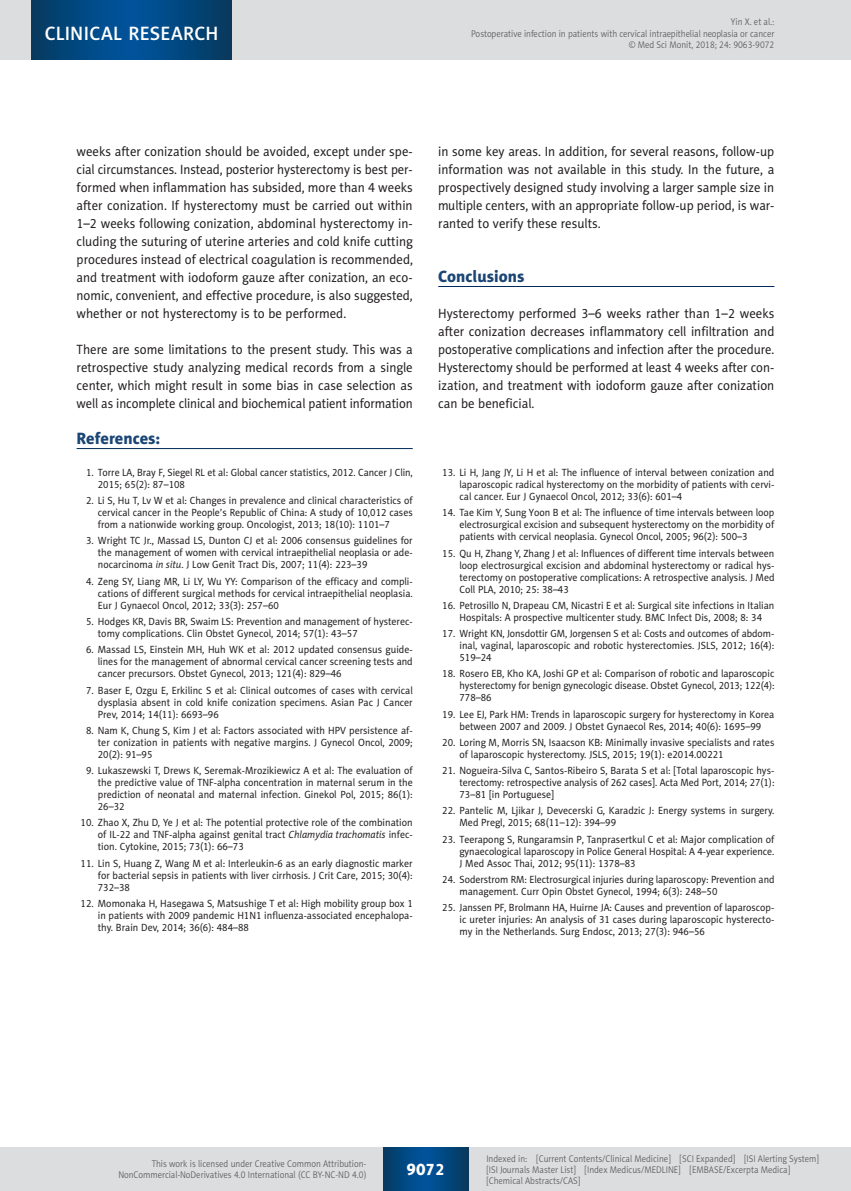
<style>
.page{position:relative;width:851px;height:1191px;background:#fff}
.page>*{position:absolute;margin:0;border:0;box-sizing:border-box;transform-origin:0 0}
.t1{font:19.5px "Naomi Sans EFN Medium";letter-spacing:.015em;color:#fff}
.MSM_Headline_1{font:16.5px "Naomi Sans EFN Heavy";color:#1a4574}
.MSM_Referencje_Tytul{font:16.5px "Naomi Sans EFN Heavy";color:#1a4574}
.t2{font:16.5px "Naomi Sans EFN Heavy";color:#fff}
.MSM_Body{font:13.5px/18px "Naomi Sans EFN";color:#231f20;text-align:justify;scale:.95 1}
.MSM_Referencje_punkt{font:10.5px/12px "Naomi Sans EFN";color:#231f20;text-align:justify;scale:.95 1}
.MSM_Referencje_punkt-2{font:10.5px/12px "Naomi Sans EFN";color:#231f20;scale:.94 1}
.t3{font:9.75px/11.2px "Naomi Sans EFN Light";color:#57585a;text-align:right;scale:.9 1}
.s1{font-style:italic}
</style>
<div class="page">
<hr style="left:438px;top:286px;width:336px;height:1px;background:#00295c">
<hr style="left:77px;top:448px;width:335px;height:1px;background:#00295c">
<div style="left:0;top:1148px;width:850px;height:43px;background:#dcdddf"></div>
<svg style="left:383px;top:1147px;width:85px;height:43px"></svg>
<div style="left:0;top:0;width:850px;height:60px;background:#dcdddf"></div>
<svg style="left:32px;top:0;width:200px;height:60px"></svg>
<h1 class="t1" style="left:45px;top:22px;width:175px">CLINICAL RESEARCH</h1>
<p class="t3" style="left:471px;top:16px;width:338px">Yin X. et al.:<br>Postoperative infection in patients with cervical intraepithelial neoplasia or cancer © Med Sci Monit, 2018; 24: 9063-9072</p>
<p class="MSM_Body" style="left:77px;top:142px;width:355px">weeks after conization should be avoided, except under spe&shy;cial circumstances. Instead, posterior hysterectomy is best per&shy;formed when inflammation has subsided, more than 4 weeks after conization. If hysterectomy must be carried out within 1–2 weeks following conization, abdominal hysterectomy in&shy;cluding the suturing of uterine arteries and cold knife cutting procedures instead of electrical coagulation is recommended, and treatment with iodoform gauze after conization, an eco&shy;nomic, convenient, and effective procedure, is also suggested, whether or not hysterectomy is to be performed.</p>
<p class="MSM_Body" style="left:77px;top:340px;width:355px">There are some limitations to the present study. This was a retrospective study analyzing medical records from a single center, which might result in some bias in case selection as well as incomplete clinical and biochemical patient information</p>
<p class="MSM_Referencje_Tytul" style="left:77px;top:428px;width:85px">References:</p>
<p class="MSM_Referencje_punkt-2" style="left:98px;top:466px;width:336px;text-indent:-12px">1. Torre LA, Bray F, Siegel RL et al: Global cancer statistics, 2012. Cancer J Clin,<br>2015; 65(2): 87–108</p>
<p class="MSM_Referencje_punkt" style="left:98px;top:495px;width:333px;text-indent:-12px">2. Li S, Hu T, Lv W et al: Changes in prevalence and clinical characteristics of cervical cancer in the People’s Republic of China: A study of 10,012 cases from a nationwide working group. Oncologist, 2013; 18(10): 1101–7</p>
<p class="MSM_Referencje_punkt" style="left:98px;top:535px;width:333px;text-indent:-12px">3. Wright TC Jr., Massad LS, Dunton CJ et al: 2006 consensus guidelines for the management of women with cervical intraepithelial neoplasia or ade&shy;nocarcinoma <span class="s1">in situ</span>. J Low Genit Tract Dis, 2007; 11(4): 223–39</p>
<p class="MSM_Referencje_punkt" style="left:98px;top:575px;width:333px;text-indent:-12px">4. Zeng SY, Liang MR, Li LY, Wu YY: Comparison of the efficacy and compli&shy;cations of different surgical methods for cervical intraepithelial neoplasia.<br>Eur J Gynaecol Oncol, 2012; 33(3): 257–60</p>
<p class="MSM_Referencje_punkt" style="left:98px;top:615px;width:333px;text-indent:-12px">5. Hodges KR, Davis BR, Swaim LS: Prevention and management of hysterec&shy;tomy complications. Clin Obstet Gynecol, 2014; 57(1): 43–57</p>
<p class="MSM_Referencje_punkt" style="left:98px;top:644px;width:333px;text-indent:-12px">6. Massad LS, Einstein MH, Huh WK et al: 2012 updated consensus guide&shy;lines for the management of abnormal cervical cancer screening tests and cancer precursors. Obstet Gynecol, 2013; 121(4): 829–46</p>
<p class="MSM_Referencje_punkt" style="left:98px;top:684px;width:333px;text-indent:-12px">7. Baser E, Ozgu E, Erkilinc S et al: Clinical outcomes of cases with cervical dysplasia absent in cold knife conization specimens. Asian Pac J Cancer Prev, 2014; 14(11): 6693–96</p>
<p class="MSM_Referencje_punkt" style="left:98px;top:724px;width:333px;text-indent:-12px">8. Nam K, Chung S, Kim J et al: Factors associated with HPV persistence af&shy;ter conization in patients with negative margins. J Gynecol Oncol, 2009; 20(2): 91–95</p>
<p class="MSM_Referencje_punkt" style="left:98px;top:764px;width:333px;text-indent:-12px">9. Lukaszewski T, Drews K, Seremak-Mrozikiewicz A et al: The evaluation of the predictive value of TNF-alpha concentration in maternal serum in the prediction of neonatal and maternal infection. Ginekol Pol, 2015; 86(1):<br>26–32</p>
<p class="MSM_Referencje_punkt" style="left:98px;top:817px;width:333px;text-indent:-17px">10. Zhao X, Zhu D, Ye J et al: The potential protective role of the combination of IL-22 and TNF-alpha against genital tract <span class="s1">Chlamydia trachomatis</span> infec&shy;tion. Cytokine, 2015; 73(1): 66–73</p>
<p class="MSM_Referencje_punkt" style="left:98px;top:857px;width:333px;text-indent:-17px">11. Lin S, Huang Z, Wang M et al: Interleukin-6 as an early diagnostic marker for bacterial sepsis in patients with liver cirrhosis. J Crit Care, 2015; 30(4):<br>732–38</p>
<p class="MSM_Referencje_punkt" style="left:98px;top:897px;width:333px;text-indent:-17px">12. Momonaka H, Hasegawa S, Matsushige T et al: High mobility group box 1 in patients with 2009 pandemic H1N1 influenza-associated encephalopa&shy;thy. Brain Dev, 2014; 36(6): 484–88</p>
<p class="MSM_Body" style="left:438px;top:142px;width:355px">in some key areas. In addition, for several reasons, follow-up information was not available in this study. In the future, a prospectively designed study involving a larger sample size in multiple centers, with an appropriate follow-up period, is war&shy;ranted to verify these results.</p>
<p class="MSM_Headline_1" style="left:438px;top:266px;width:88px">Conclusions</p>
<p class="MSM_Body" style="left:438px;top:304px;width:355px">Hysterectomy performed 3–6 weeks rather than 1–2 weeks after conization decreases inflammatory cell infiltration and postoperative complications and infection after the procedure.<br>Hysterectomy should be performed at least 4 weeks after con&shy;ization, and treatment with iodoform gauze after conization can be beneficial.</p>
<p class="MSM_Referencje_punkt" style="left:459px;top:466px;width:333px;text-indent:-17px">13. Li H, Jang JY, Li H et al: The influence of interval between conization and laparoscopic radical hysterectomy on the morbidity of patients with cervi&shy;cal cancer. Eur J Gynaecol Oncol, 2012; 33(6): 601–4</p>
<p class="MSM_Referencje_punkt" style="left:459px;top:507px;width:333px;text-indent:-17px">14. Tae Kim Y, Sung Yoon B et al: The influence of time intervals between loop electrosurgical excision and subsequent hysterectomy on the morbidity of patients with cervical neoplasia. Gynecol Oncol, 2005; 96(2): 500–3</p>
<p class="MSM_Referencje_punkt" style="left:459px;top:547px;width:333px;text-indent:-17px">15. Qu H, Zhang Y, Zhang J et al: Influences of different time intervals between loop electrosurgical excision and abdominal hysterectomy or radical hys&shy;terectomy on postoperative complications: A retrospective analysis. J Med Coll PLA, 2010; 25: 38–43</p>
<p class="MSM_Referencje_punkt" style="left:442px;top:599px;width:351px;text-align:center">16. Petrosillo N, Drapeau CM, Nicastri E et al: Surgical site infections in Italian<br>Hospitals: A prospective multicenter study. BMC Infect Dis, 2008; 8: 34</p>
<p class="MSM_Referencje_punkt-2" style="left:459px;top:627px;width:336px;text-align:justify;text-indent:-17px">17. Wright KN, Jonsdottir GM, Jorgensen S et al: Costs and outcomes of abdom&shy;inal, vaginal, laparoscopic and robotic hysterectomies. JSLS, 2012; 16(4):<br>519–24</p>
<p class="MSM_Referencje_punkt" style="left:459px;top:668px;width:333px;text-indent:-17px">18. Rosero EB, Kho KA, Joshi GP et al: Comparison of robotic and laparoscopic hysterectomy for benign gynecologic disease. Obstet Gynecol, 2013; 122(4):<br>778–86</p>
<p class="MSM_Referencje_punkt" style="left:442px;top:708px;width:351px;text-align:center">19. Lee EJ, Park HM: Trends in laparoscopic surgery for hysterectomy in Korea between 2007 and 2009. J Obstet Gynaecol Res, 2014; 40(6): 1695–99</p>
<p class="MSM_Referencje_punkt" style="left:459px;top:736px;width:333px;text-indent:-17px">20. Loring M, Morris SN, Isaacson KB: Minimally invasive specialists and rates of laparoscopic hysterectomy. JSLS, 2015; 19(1): e2014.00221</p>
<p class="MSM_Referencje_punkt" style="left:459px;top:764px;width:333px;text-indent:-17px">21. Nogueira-Silva C, Santos-Ribeiro S, Barata S et al: [Total laparoscopic hys&shy;terectomy: retrospective analysis of 262 cases]. Acta Med Port, 2014; 27(1):<br>73–81 [in Portuguese]</p>
<p class="MSM_Referencje_punkt" style="left:459px;top:805px;width:333px;text-indent:-17px">22. Pantelic M, Ljikar J, Devecerski G, Karadzic J: Energy systems in surgery.<br>Med Pregl, 2015; 68(11–12): 394–99</p>
<p class="MSM_Referencje_punkt" style="left:459px;top:833px;width:333px;text-indent:-17px">23. Teerapong S, Rungaramsin P, Tanprasertkul C et al: Major complication of gynaecological laparoscopy in Police General Hospital: A 4-year experience.<br>J Med Assoc Thai, 2012; 95(11): 1378–83</p>
<p class="MSM_Referencje_punkt-2" style="left:459px;top:873px;width:336px;text-indent:-17px">24. Soderstrom RM: Electrosurgical injuries during laparoscopy: Prevention and management. Curr Opin Obstet Gynecol, 1994; 6(3): 248–50</p>
<p class="MSM_Referencje_punkt" style="left:459px;top:901px;width:333px;text-indent:-17px">25. Janssen PF, Brolmann HA, Huirne JA: Causes and prevention of laparoscop&shy;ic ureter injuries: An analysis of 31 cases during laparoscopic hysterecto&shy;my in the Netherlands. Surg Endosc, 2013; 27(3): 946–56</p>
<p class="t3" style="left:118px;top:1158px;width:277px">This work is licensed under Creative Common Attribution-<br>NonCommercial-NoDerivatives 4.0 International (CC BY-NC-ND 4.0)</p>
<h2 class="t2" style="left:406px;top:1159px;width:40px">9072</h2>
<p class="t3" style="left:486px;top:1152px;width:371px;text-align:left">Indexed in: [Current Contents/Clinical Medicine] [SCI Expanded] [ISI Alerting System] [ISI Journals Master List] [Index Medicus/MEDLINE] [EMBASE/Excerpta Medica] [Chemical Abstracts/CAS]</p>
</div>
